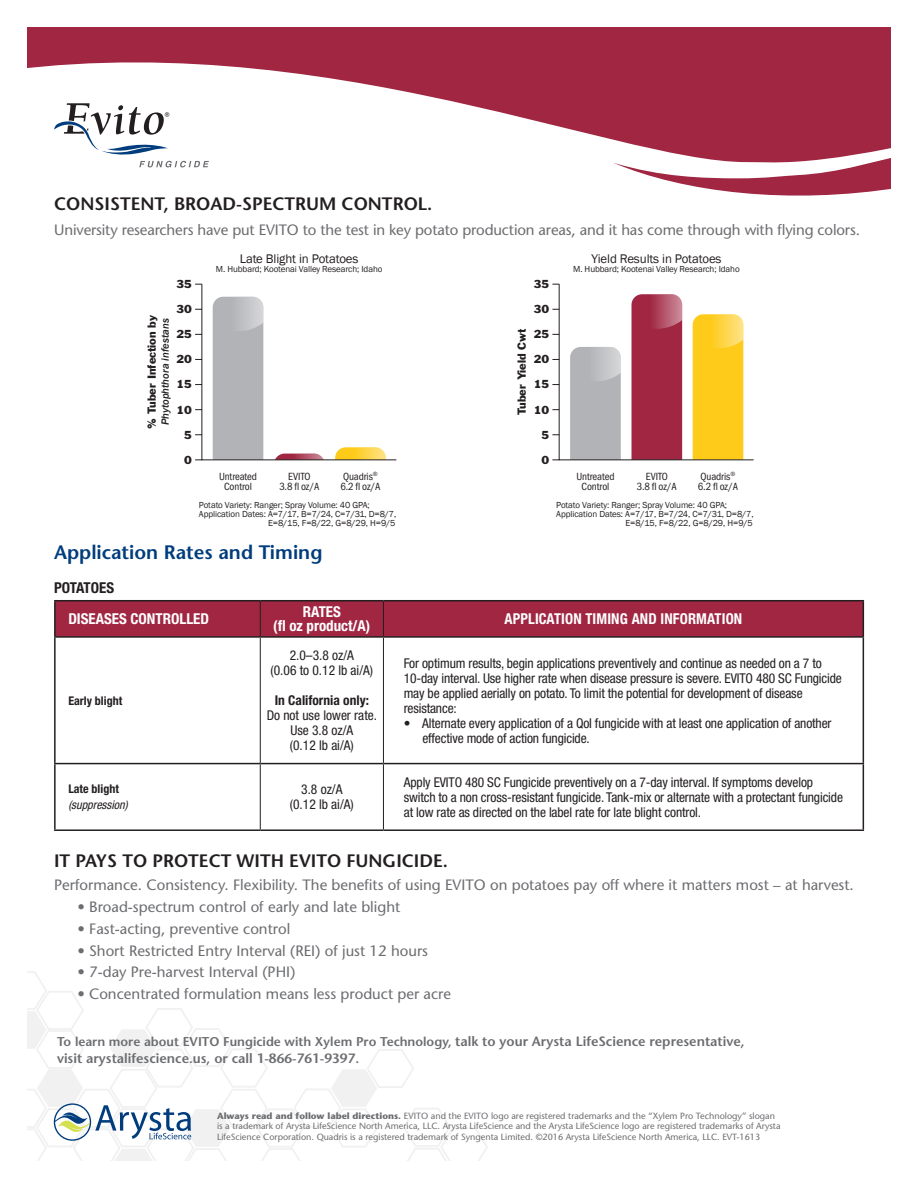
<style>
.page{position:relative;width:918px;height:1188px;background:#fff}
.page>*{position:absolute;margin:0;border:0;box-sizing:border-box;transform-origin:0 0}
.t1{font:600 19.5px "Stone Sans";color:#013d7d}
.t2{font:600 18px "Stone Sans";color:#231f20}
.t3{font:15px "Stone Sans";color:#6c6d70}
.t4{font:700 condensed 15px/13.5px "Helvetica Neue LT Std";color:#fff;text-align:center}
.t5{font:700 condensed 15px "Helvetica Neue LT";color:#231f20}
.t6{font:condensed 13.5px/15px "Helvetica Neue LT Std";letter-spacing:-.01em;color:#231f20;text-align:center}
.t7{font:600 13.5px "Stone Sans";color:#6c6d70}
.t8{font:700 condensed 13.5px "Helvetica Neue LT Std";color:#231f20}
.t9{font:12.9px "Franklin Gothic";letter-spacing:-.01em;color:#231f20}
.t10{font:600 12.75px "Stone Sans";color:#6c6d70}
.t11{font:700 condensed 12px "Helvetica Neue LT Std";color:#231f20}
.t12{font:italic condensed 12px "Helvetica Neue LT Std";color:#231f20}
.t13{font:10.8px/10.5px "Franklin Gothic URW Con Boo";letter-spacing:-.01em;color:#231f20;text-align:center}
.t14{font:10.8px "Franklin Gothic";color:#231f20}
.t15{font:italic 500 10.8px "Franklin Gothic";color:#231f20}
.t16{font:9px/10.5px "Stone Sans";color:#6c6d70}
.t17{font:9px "Franklin Gothic";letter-spacing:-.01em;color:#231f20}
.s1{font-size:13.5px}
.s2{font-weight:700}
</style>
<div class="page">
<svg style="left:28px;top:28px;width:862px;height:168px;fill:#a02642"></svg>
<svg style="left:28px;top:971px;width:460px;height:189px"></svg>
<div style="left:56px;top:601px;width:807px;height:35px;background:#a02642"></div>
<hr style="left:260px;top:638px;width:1px;height:125px;background:#231f20">
<hr style="left:260px;top:764px;width:1px;height:65px;background:#231f20">
<hr style="left:260px;top:763px;width:123px;height:1px;background:#231f20">
<hr style="left:260px;top:829px;width:123px;height:2px;background:#231f20">
<hr style="left:54px;top:638px;width:2px;height:125px;background:#231f20">
<hr style="left:54px;top:764px;width:2px;height:65px;background:#231f20">
<hr style="left:54px;top:763px;width:206px;height:1px;background:#231f20">
<hr style="left:54px;top:829px;width:206px;height:2px;background:#231f20">
<hr style="left:54px;top:600px;width:206px;height:1px;background:#231f20">
<hr style="left:54px;top:601px;width:2px;height:35px;background:#231f20">
<hr style="left:260px;top:600px;width:123px;height:1px;background:#231f20">
<hr style="left:383px;top:600px;width:481px;height:1px;background:#231f20">
<hr style="left:54px;top:636px;width:206px;height:2px;background:#231f20">
<hr style="left:260px;top:636px;width:123px;height:2px;background:#231f20">
<hr style="left:260px;top:601px;width:1px;height:35px;background:#231f20">
<hr style="left:383px;top:601px;width:1px;height:35px;background:#231f20">
<hr style="left:383px;top:636px;width:481px;height:2px;background:#231f20">
<hr style="left:383px;top:763px;width:481px;height:1px;background:#231f20">
<hr style="left:383px;top:829px;width:481px;height:2px;background:#231f20">
<hr style="left:383px;top:638px;width:1px;height:125px;background:#231f20">
<hr style="left:383px;top:764px;width:1px;height:65px;background:#231f20">
<hr style="left:863px;top:638px;width:1px;height:125px;background:#231f20">
<hr style="left:863px;top:764px;width:1px;height:65px;background:#231f20">
<hr style="left:863px;top:601px;width:1px;height:35px;background:#231f20">
<svg style="left:54px;top:103px;width:155px;height:64px"></svg>
<svg style="left:195px;top:283px;width:202px;height:178px"></svg>
<svg style="left:552px;top:283px;width:202px;height:178px"></svg>
<h2 class="t2" style="left:54px;top:193px;width:380px">CONSISTENT, BROAD-SPECTRUM CONTROL.</h2>
<p class="t3" style="left:54px;top:221px;width:807px">University researchers have put EVITO to the test in key potato production areas, and it has come through with flying colors.</p>
<p class="t9" style="left:240px;top:250px;width:120px">Late Blight in Potatoes</p>
<p class="t17" style="left:216px;top:263px;width:168px">M. Hubbard; Kootenai Valley Research; Idaho</p>
<p class="t9" style="left:591px;top:250px;width:132px">Yield Results in Potatoes</p>
<p class="t17" style="left:573px;top:263px;width:168px">M. Hubbard; Kootenai Valley Research; Idaho</p>
<p class="t14" style="left:177px;top:277px;width:17px">35</p>
<p class="t14" style="left:534px;top:277px;width:17px">35</p>
<p class="t14" style="left:177px;top:302px;width:17px">30</p>
<p class="t14" style="left:145px;top:429px;width:115px;rotate:-90deg">% Tuber Infection by</p>
<p class="t15" style="left:159px;top:425px;width:109px;rotate:-90deg">Phytophthora infestans</p>
<p class="t14" style="left:177px;top:327px;width:17px">25</p>
<p class="t14" style="left:177px;top:352px;width:17px">20</p>
<p class="t14" style="left:177px;top:377px;width:17px">15</p>
<p class="t14" style="left:177px;top:403px;width:17px">10</p>
<p class="t14" style="left:534px;top:302px;width:17px">30</p>
<p class="t14" style="left:515px;top:415px;width:88px;rotate:-90deg">Tuber Yield Cwt</p>
<p class="t14" style="left:534px;top:327px;width:17px">25</p>
<p class="t14" style="left:534px;top:352px;width:17px">20</p>
<p class="t14" style="left:534px;top:377px;width:17px">15</p>
<p class="t14" style="left:534px;top:403px;width:17px">10</p>
<p class="t14" style="left:184px;top:428px;width:9px">5</p>
<p class="t14" style="left:542px;top:428px;width:9px">5</p>
<p class="t14" style="left:184px;top:453px;width:9px">0</p>
<p class="t14" style="left:542px;top:453px;width:9px">0</p>
<p class="t13" style="left:219px;top:471px;width:40px">Untreated<br>Control</p>
<p class="t13" style="left:340px;top:471px;width:42px;text-align:left">Quadris<sup>®<br></sup>6.2 fl oz/A</p>
<p class="t13" style="left:279px;top:471px;width:41px">EVITO<br>3.8 fl oz/A</p>
<p class="t13" style="left:576px;top:471px;width:40px">Untreated<br>Control</p>
<p class="t13" style="left:698px;top:471px;width:42px;text-align:left">Quadris<sup>®<br></sup>6.2 fl oz/A</p>
<p class="t13" style="left:637px;top:471px;width:41px">EVITO<br>3.8 fl oz/A</p>
<p class="t17" style="left:199px;top:499px;width:172px">Potato Variety: Ranger; Spray Volume: 40 GPA;</p>
<p class="t17" style="left:199px;top:508px;width:199px">Application Dates: A=7/17, B=7/24, C=7/31, D=8/7,</p>
<p class="t17" style="left:268px;top:517px;width:129px">E=8/15, F=8/22, G=8/29, H=9/5</p>
<p class="t17" style="left:556px;top:499px;width:172px">Potato Variety: Ranger; Spray Volume: 40 GPA;</p>
<p class="t17" style="left:556px;top:508px;width:199px">Application Dates: A=7/17, B=7/24, C=7/31, D=8/7,</p>
<p class="t17" style="left:625px;top:517px;width:129px">E=8/15, F=8/22, G=8/29, H=9/5</p>
<h1 class="t1" style="left:54px;top:541px;width:270px">Application Rates and Timing</h1>
<p class="t5" style="left:54px;top:579px;width:62px">POTATOES</p>
<p class="t4" style="left:68px;top:612px;width:142px">DISEASES CONTROLLED</p>
<p class="t4" style="left:273px;top:605px;width:99px">RATES<br>(fl oz product/A)</p>
<p class="t4" style="left:505px;top:612px;width:239px">APPLICATION TIMING AND INFORMATION</p>
<p class="t11" style="left:68px;top:693px;width:55px">Early blight</p>
<p class="t11" style="left:68px;top:782px;width:52px">Late blight</p>
<p class="t12" style="left:68px;top:798px;width:61px">(suppression)</p>
<p class="t6" style="left:271px;top:648px;width:104px">2.0–3.8 oz/A<br>(0.06 to 0.12 lb ai/A)</p>
<p class="t8" style="left:275px;top:692px;width:96px">In California only:</p>
<p class="t6" style="left:267px;top:708px;width:112px">Do not use lower rate.<br>Use 3.8 oz/A<br>(0.12 lb ai/A)</p>
<p class="t6" style="left:404px;top:655px;width:440px;text-align:left">For optimum results, begin applications preventively and continue as needed on a 7 to 10-day interval. Use higher rate when disease pressure is severe. EVITO 480 SC Fungicide may be applied aerially on potato. To limit the potential for development of disease resistance:</p>
<p class="t6" style="left:422px;top:715px;width:411px;text-align:left;text-indent:-19px">• Alternate every application of a QoI fungicide with at least one application of another effective mode of action fungicide.</p>
<p class="t6" style="left:290px;top:782px;width:65px">3.8 oz/A (0.12 lb ai/A)</p>
<p class="t6" style="left:404px;top:774px;width:441px;text-align:left">Apply EVITO 480 SC Fungicide preventively on a 7-day interval. If symptoms develop switch to a non cross-resistant fungicide. Tank-mix or alternate with a protectant fungicide at low rate as directed on the label rate for late blight control.</p>
<h2 class="t2" style="left:54px;top:850px;width:395px">IT PAYS TO PROTECT WITH EVITO FUNGICIDE.</h2>
<p class="t3" style="left:54px;top:876px;width:801px">Performance. Consistency. Flexibility. The benefits of using EVITO on potatoes pay off where it matters most – at harvest.</p>
<p class="t3" style="left:77px;top:898px;width:324px">• Broad-spectrum control of early and late blight</p>
<p class="t3" style="left:77px;top:920px;width:214px">• Fast-acting, preventive control</p>
<p class="t3" style="left:77px;top:941px;width:352px">• Short Restricted Entry Interval (REI) of just 12 hours</p>
<p class="t3" style="left:77px;top:963px;width:220px">• 7-day Pre-harvest Interval (PHI)</p>
<p class="t3" style="left:77px;top:985px;width:375px">• Concentrated formulation means less product per acre</p>
<p class="t10" style="left:57px;top:1034px;width:689px">To learn more about EVITO Fungicide with Xylem Pro Technology, <span class="s1">talk to your Arysta LifeScience representative,</span></p>
<p class="t7" style="left:57px;top:1050px;width:304px">visit arystalifescience.us, or call 1-866-761-9397.</p>
<p class="t16" style="left:217px;top:1110px;width:565px"><span class="s2">Always read and follow label directions.</span> EVITO and the EVITO logo are registered trademarks and the “Xylem Pro Technology” slogan is a trademark of Arysta LifeScience North America, LLC. Arysta LifeScience and the Arysta LifeScience logo are registered trademarks of Arysta<br>LifeScience Corporation. Quadris is a registered trademark of Syngenta Limited. ©2016 Arysta LifeScience North America, LLC. EVT-1613</p>
</div>
